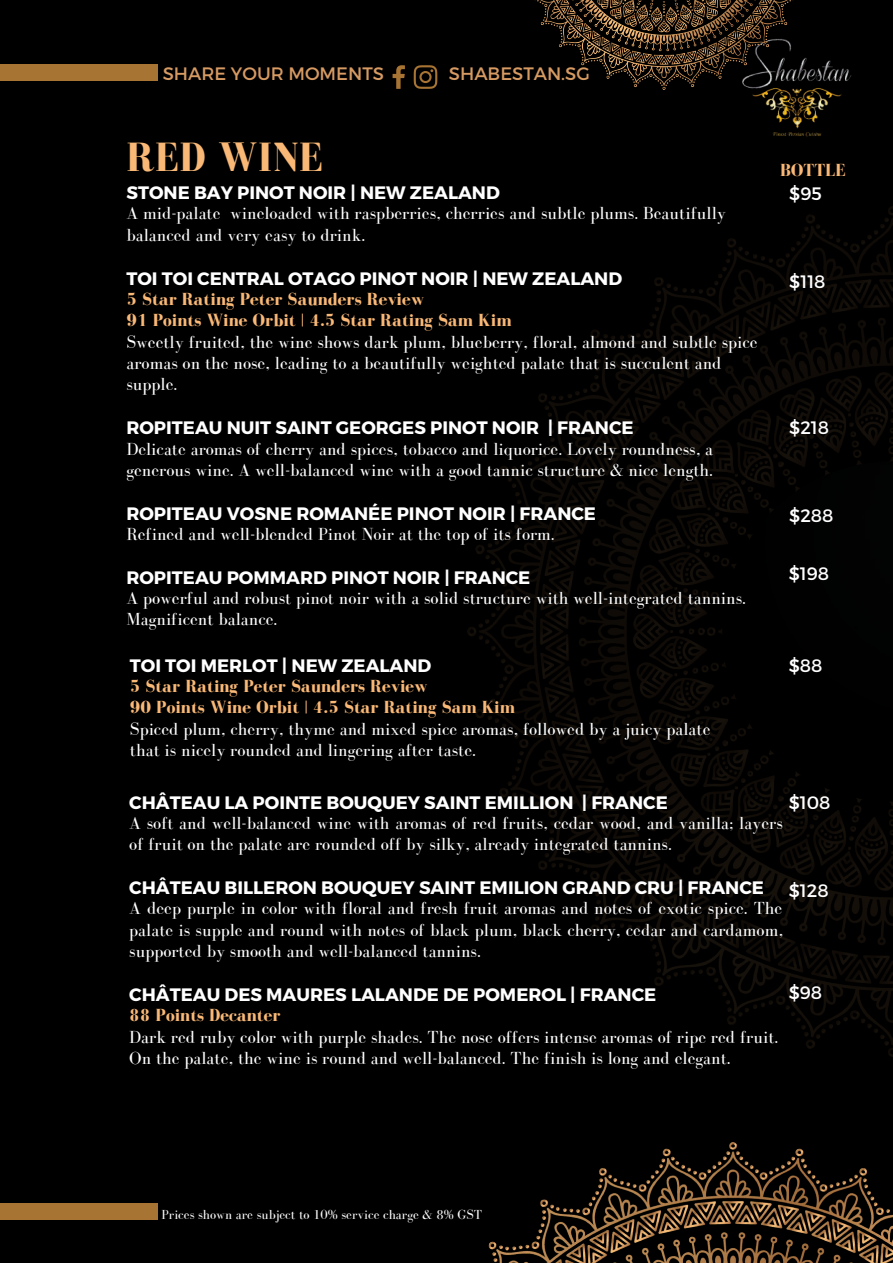
<style>
.page{position:relative;width:893px;height:1264px;background:#fff}
.page>*{position:absolute;margin:0;border:0;box-sizing:border-box;transform-origin:0 0}
.t1{font:700 42px "Bodoni FLF";letter-spacing:.01em;color:#f9b876}
.t2{font:18px/21.3px "Bodoni FLF";color:#fff}
.t3{font:700 18px "Montserrat";color:#fff}
.t4{font:700 18px/21.3px "Bodoni FLF";color:#f9b876}
.t5{font:18px "Montserrat";color:#fff}
.t6{font:18px "Montserrat";color:#d69a62}
.t7{font:13.5px "Bodoni FLF";color:#fff}
</style>
<div class="page">
<div style="left:0;top:0;width:892px;height:1262px;background:#000"></div>
<img style="left:467px;top:206px;width:425px;height:850px">
<div style="left:0;top:64px;width:157px;height:17px;background:#a77433"></div>
<img style="left:752px;top:60px;width:100px;height:77px">
<div style="left:0;top:1202px;width:157px;height:17px;background:#a77433"></div>
<img style="left:488px;top:1142px;width:404px;height:120px">
<svg style="left:413px;top:65px;width:24px;height:24px"></svg>
<svg style="left:392px;top:65px;width:13px;height:24px"></svg>
<img style="left:534px;top:0;width:277px;height:90px">
<p class="t6" style="left:163px;top:62px;width:223px">SHARE YOUR MOMENTS</p>
<p class="t6" style="left:449px;top:62px;width:142px">SHABESTAN.SG</p>
<h1 class="t1" style="left:126px;top:134px;width:198px">RED WINE</h1>
<p class="t3" style="left:126px;top:181px;width:375px">STONE BAY PINOT NOIR | NEW ZEALAND</p>
<p class="t2" style="left:126px;top:203px;width:601px">A mid-palate wineloaded with raspberries, cherries and subtle plums. Beautifully balanced and very easy to drink.</p>
<p class="t3" style="left:126px;top:266px;width:497px">TOI TOI CENTRAL OTAGO PINOT NOIR | NEW ZEALAND</p>
<p class="t4" style="left:126px;top:288px;width:386px">5 Star Rating Peter Saunders Review<br>91 Points Wine Orbit | 4.5 Star Rating Sam Kim</p>
<p class="t2" style="left:126px;top:331px;width:632px">Sweetly fruited, the wine shows dark plum, blueberry, floral, almond and subtle spice aromas on the nose, leading to a beautifully weighted palate that is succulent and supple.</p>
<p class="t3" style="left:126px;top:416px;width:508px">ROPITEAU NUIT SAINT GEORGES PINOT NOIR | FRANCE</p>
<p class="t2" style="left:126px;top:438px;width:588px">Delicate aromas of cherry and spices, tobacco and liquorice. Lovely roundness, a generous wine. A well-balanced wine with a good tannic structure &amp; nice length.</p>
<p class="t3" style="left:126px;top:501px;width:471px">ROPITEAU VOSNE ROMANÉE PINOT NOIR | FRANCE</p>
<p class="t2" style="left:126px;top:523px;width:430px">Refined and well-blended Pinot Noir at the top of its form.</p>
<p class="t3" style="left:126px;top:565px;width:405px">ROPITEAU POMMARD PINOT NOIR | FRANCE</p>
<p class="t2" style="left:126px;top:587px;width:621px">A powerful and robust pinot noir with a solid structure with well-integrated tannins.<br>Magnificent balance.</p>
<p class="t3" style="left:130px;top:653px;width:303px">TOI TOI MERLOT | NEW ZEALAND</p>
<p class="t4" style="left:130px;top:675px;width:386px">5 Star Rating Peter Saunders Review<br>90 Points Wine Orbit | 4.5 Star Rating Sam Kim</p>
<p class="t2" style="left:130px;top:717px;width:582px">Spiced plum, cherry, thyme and mixed spice aromas, followed by a juicy palate that is nicely rounded and lingering after taste.</p>
<p class="t4" style="left:780px;top:159px;width:67px">BOTTLE</p>
<p class="t5" style="left:789px;top:182px;width:34px">$95</p>
<p class="t5" style="left:789px;top:270px;width:38px">$118</p>
<p class="t5" style="left:789px;top:416px;width:41px">$218</p>
<p class="t5" style="left:789px;top:503px;width:46px">$288</p>
<p class="t5" style="left:788px;top:562px;width:42px">$198</p>
<p class="t5" style="left:788px;top:653px;width:35px">$88</p>
<p class="t3" style="left:129px;top:790px;width:540px">CHÂTEAU LA POINTE BOUQUEY SAINT EMILLION | FRANCE</p>
<p class="t2" style="left:129px;top:812px;width:655px">A soft and well-balanced wine with aromas of red fruits, cedar wood, and vanilla; layers of fruit on the palate are rounded off by silky, already integrated tannins.</p>
<p class="t3" style="left:129px;top:876px;width:636px">CHÂTEAU BILLERON BOUQUEY SAINT EMILION GRAND CRU | FRANCE</p>
<p class="t2" style="left:129px;top:897px;width:655px;text-align:justify">A deep purple in color with floral and fresh fruit aromas and notes of exotic spice. The palate is supple and round with notes of black plum, black cherry, cedar and cardamom, supported by smooth and well-balanced tannins.</p>
<p class="t3" style="left:129px;top:982px;width:528px">CHÂTEAU DES MAURES LALANDE DE POMEROL | FRANCE</p>
<p class="t4" style="left:129px;top:1004px;width:153px">88 Points Decanter</p>
<p class="t2" style="left:129px;top:1025px;width:650px">Dark red ruby color with purple shades. The nose offers intense aromas of ripe red fruit.<br>On the palate, the wine is round and well-balanced. The finish is long and elegant.</p>
<p class="t5" style="left:788px;top:790px;width:43px">$108</p>
<p class="t5" style="left:788px;top:878px;width:41px">$128</p>
<p class="t5" style="left:788px;top:980px;width:35px">$98</p>
<p class="t7" style="left:162px;top:1207px;width:322px">Prices shown are subject to 10% service charge &amp; 8% GST</p>
</div>
